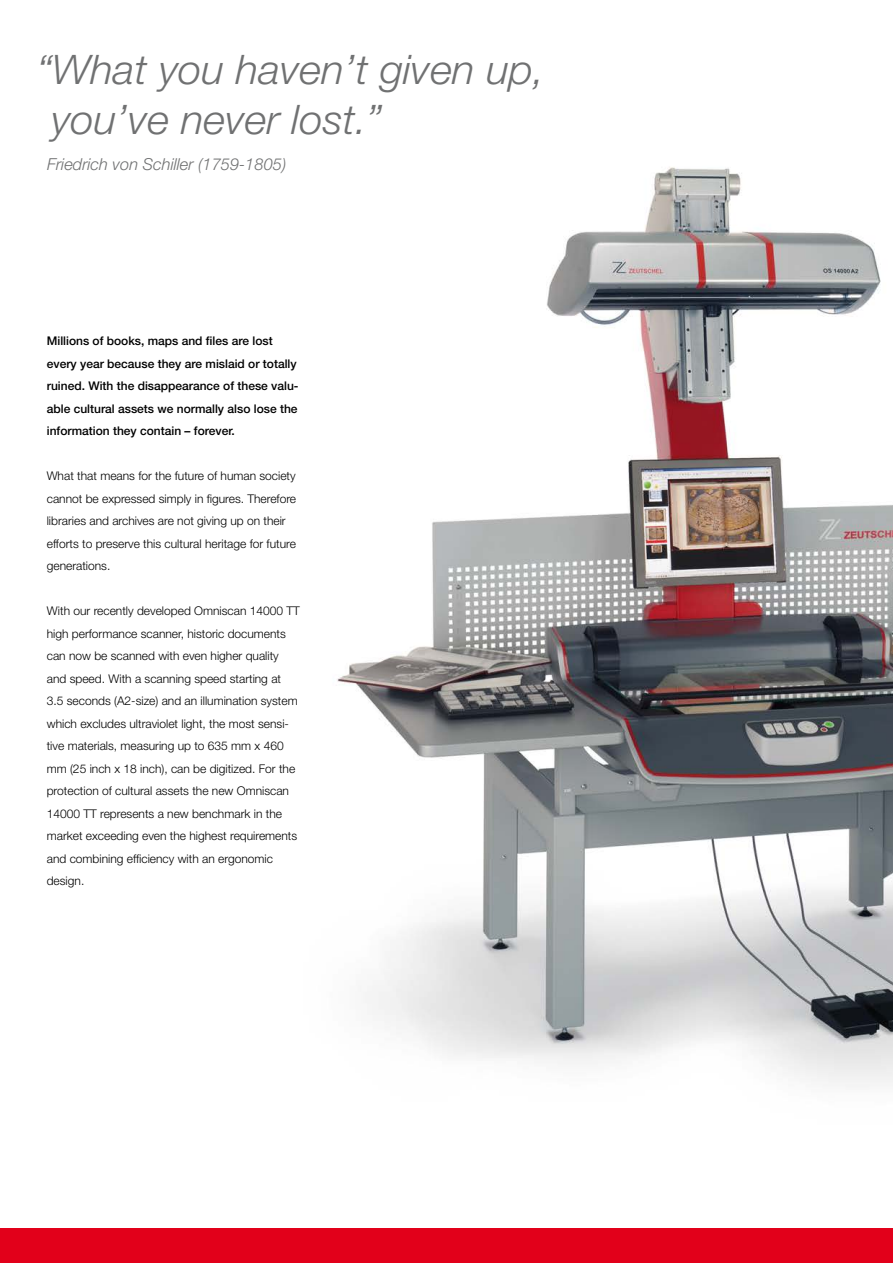
<style>
.page{position:relative;width:893px;height:1263px;background:#fff}
.page>*{position:absolute;margin:0;border:0;box-sizing:border-box;transform-origin:0 0}
.t1{font:italic 300 40.8px/49.5px "Helvetica Neue";color:#707172}
.t2{font:italic 300 16.5px "Helvetica Neue";color:#707172}
.t3{font:300 12px/22.5px "Helvetica Neue";color:#000}
.t4{font:500 12px/22.5px "Helvetica Neue";color:#000}
</style>
<div class="page">
<img style="left:337px;top:167px;width:556px;height:920px">
<div style="left:0;top:1229px;width:893px;height:34px;background:#e2001a"></div>
<p class="t1" style="left:51px;top:44px;width:495px;text-indent:-14px">“What you haven’t given up, you’ve never lost.”</p>
<p class="t2" style="left:47px;top:154px;width:241px">Friedrich von Schiller (1759-1805)</p>
<p class="t4" style="left:47px;top:330px;width:253px">Millions of books, maps and files are lost every year because they are mislaid or totally ruined. With the disappearance of these valu&shy;able cultural assets we normally also lose the information they contain – forever.</p>
<p class="t3" style="left:47px;top:464px;width:251px">What that means for the future of human society cannot be expressed simply in figures. Therefore libraries and archives are not giving up on their efforts to preserve this cultural heritage for future generations.</p>
<p class="t3" style="left:47px;top:599px;width:255px">With our recently developed Omniscan 14000 TT high performance scanner, historic documents can now be scanned with even higher quality and speed. With a scanning speed starting at 3.5 seconds (A2-size) and an illumination system which excludes ultraviolet light, the most sensi&shy;tive materials, measuring up to 635 mm x 460 mm (25 inch x 18 inch), can be digitized. For the protection of cultural assets the new Omniscan 14000 TT represents a new benchmark in the market exceeding even the highest requirements and combining efficiency with an ergonomic design.</p>
</div>
